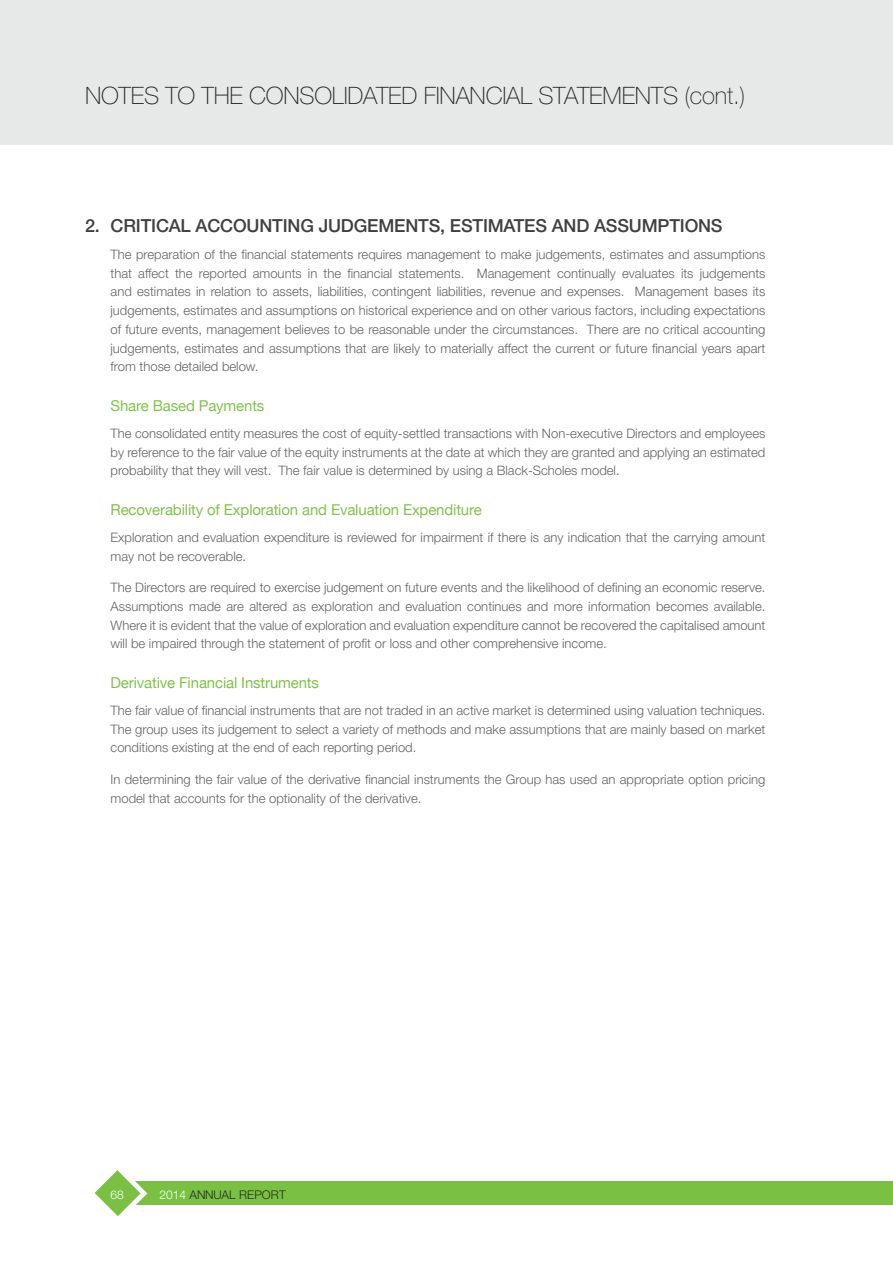
<style>
.page{position:relative;width:893px;height:1263px;background:#fff}
.page>*{position:absolute;margin:0;border:0;box-sizing:border-box;transform-origin:0 0}
.t1{font:100 24px "Helvetica Neue";letter-spacing:-.01em;color:#292829}
.t2{font:500 18px "Helvetica Neue";letter-spacing:-.01em;color:#403f41}
.t3{font:15px "Helvetica Neue";letter-spacing:-.01em;color:#81c349}
.t4{font:300 13.05px/18.8px "Helvetica Neue";color:#636466;text-align:justify}
.t5{font:300 12px "Helvetica Neue";color:#292829}
.t6{font:300 12px "Helvetica Neue";color:#fff}
.s1{color:#fff}
</style>
<div class="page">
<div style="left:0;top:0;width:893px;height:145px;background:#e7e8e8"></div>
<div style="left:118px;top:1181px;width:775px;height:24px;background:#7ac143"></div>
<svg style="left:95px;top:1170px;width:52px;height:46px"></svg>
<h1 class="t1" style="left:85px;top:81px;width:16px">NOTES</h1>
<h1 class="t1" style="left:165px;top:81px;width:102px">TO THE CONSO</h1>
<h1 class="t1" style="left:332px;top:81px;width:305px">LIDATED FINANCIAL STATEMENTS</h1>
<h1 class="t1" style="left:684px;top:81px;width:62px">(cont.)</h1>
<h2 class="t2" style="left:85px;top:214px;width:639px">2. CRITICAL ACCOUNTING JUDGEMENTS, ESTIMATES AND ASSUMPTIONS</h2>
<p class="t4" style="left:111px;top:245px;width:656px">The preparation of the financial statements requires management to make judgements, estimates and assumptions that affect the reported amounts in the financial statements. Management continually evaluates its judgements and estimates in relation to assets, liabilities, contingent liabilities, revenue and expenses. Management bases its judgements, estimates and assumptions on historical experience and on other various factors, including expectations of future events, management believes to be reasonable under the circumstances. There are no critical accounting judgements, estimates and assumptions that are likely to materially affect the current or future financial years apart from those detailed below.</p>
<p class="t3" style="left:111px;top:394px;width:155px">Share Based Payments</p>
<p class="t4" style="left:111px;top:424px;width:656px">The consolidated entity measures the cost of equity-settled transactions with Non-executive Directors and employees by reference to the fair value of the equity instruments at the date at which they are granted and applying an estimated probability that they will vest. The fair value is determined by using a Black-Scholes model.</p>
<p class="t3" style="left:111px;top:498px;width:373px">Recoverability of Exploration and Evaluation Expenditure</p>
<p class="t4" style="left:111px;top:528px;width:656px">Exploration and evaluation expenditure is reviewed for impairment if there is any indication that the carrying amount may not be recoverable.</p>
<p class="t4" style="left:111px;top:578px;width:656px">The Directors are required to exercise judgement on future events and the likelihood of defining an economic reserve.<br>Assumptions made are altered as exploration and evaluation continues and more information becomes available.<br>Where it is evident that the value of exploration and evaluation expenditure cannot be recovered the capitalised amount will be impaired through the statement of profit or loss and other comprehensive income.</p>
<p class="t3" style="left:111px;top:671px;width:210px">Derivative Financial Instruments</p>
<p class="t4" style="left:111px;top:701px;width:656px">The fair value of financial instruments that are not traded in an active market is determined using valuation techniques.<br>The group uses its judgement to select a variety of methods and make assumptions that are mainly based on market conditions existing at the end of each reporting period.</p>
<p class="t4" style="left:111px;top:770px;width:656px">In determining the fair value of the derivative financial instruments the Group has used an appropriate option pricing model that accounts for the optionality of the derivative.</p>
<p class="t6" style="left:110px;top:1187px;width:15px">68</p>
<p class="t5" style="left:159px;top:1187px;width:128px"><span class="s1">2014</span> ANNUAL REPORT</p>
</div>
